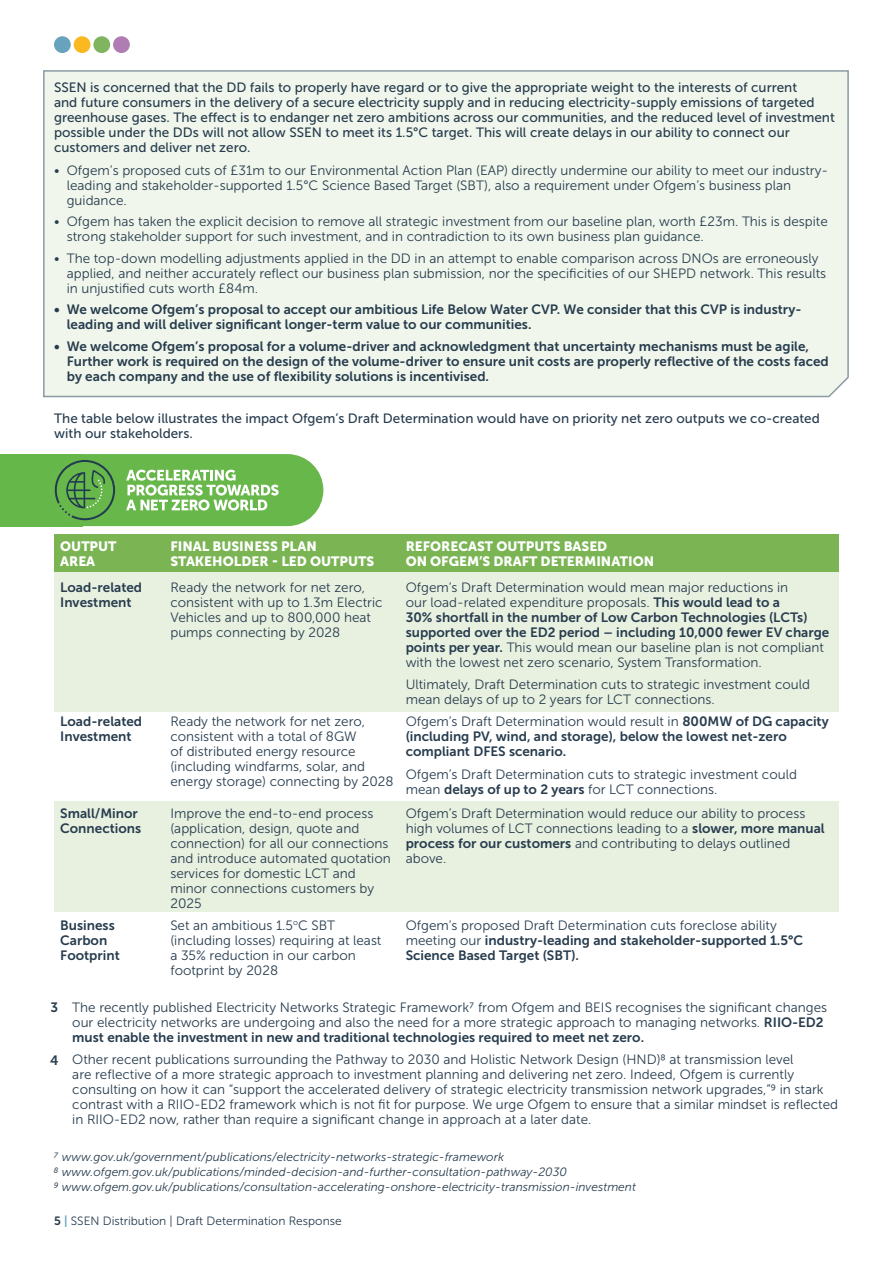
<style>
.page{position:relative;width:893px;height:1263px;background:#fff}
.page>*{position:absolute;margin:0;border:0;box-sizing:border-box;transform-origin:0 0}
.body{font:13.5px/15px "Museo Sans 300";color:#273c4e}
.body-2{font:13.5px/15px "Museo Sans 700";color:#273c4e}
.bolder_body{font:13.5px/15px "Museo Sans 500";color:#273c4e}
.body-3{font:13.5px/15px "Museo Sans 500";color:#273c4e}
.table_header{font:13.5px/15px "Museo Sans 900";color:#fff}
.numbers_highlight{font:13.5px "Museo Sans 700";color:#273c4e}
.qualifier{font:italic 12px "Museo Sans 300";color:#273c4e}
.t1{font:12px "Museo Sans 300";color:#273c4e}
.s1{font-family:"Museo Sans 700"}
.s2{font-family:"Museo Sans 300"}
.s3{font-family:"Museo Sans 700";color:#65a2bc}
</style>
<div class="page">
<div style="left:43px;top:70px;width:806px;height:328px;background:#f0f6eb"></div>
<div style="left:54px;top:535px;width:785px;height:37px;background:#7ab453"></div>
<div style="left:54px;top:572px;width:785px;height:139px;background:#e8f0e0"></div>
<div style="left:54px;top:801px;width:785px;height:111px;background:#e8f0e0"></div>
<div style="left:0;top:454px;width:83px;height:72px;background:#66b749"></div>
<div style="left:49px;top:454px;width:274px;height:72px;background:#68b74a;border-radius:36px"></div>
<svg style="left:126px;top:470px;width:153px;height:40px"></svg>
<svg style="left:54px;top:460px;width:61px;height:61px"></svg>
<div style="left:113px;top:36px;width:17px;height:17px;background:#af7cb3;border-radius:50%"></div>
<div style="left:93px;top:36px;width:17px;height:17px;background:#7eb55e;border-radius:50%"></div>
<div style="left:74px;top:36px;width:16px;height:17px;background:#fab821;border-radius:50%"></div>
<div style="left:54px;top:36px;width:17px;height:17px;background:#69a2bc;border-radius:50%"></div>
<p class="bolder_body" style="left:54px;top:80px;width:782px">SSEN is concerned that the DD fails to properly have regard or to give the appropriate weight to the interests of current<br>and future consumers in the delivery of a secure electricity supply and in reducing electricity-supply emissions of targeted greenhouse gases. The effect is to endanger net zero ambitions across our communities, and the reduced level of investment possible under the DDs will not allow SSEN to meet its 1.5°C target. This will create delays in our ability to connect our customers and deliver net zero.</p>
<p class="body" style="left:67px;top:163px;width:763px;text-indent:-13px">• Ofgem’s proposed cuts of £31m to our Environmental Action Plan (EAP) directly undermine our ability to meet our industry&shy;leading and stakeholder-supported 1.5°C Science Based Target (SBT), also a requirement under Ofgem’s business plan guidance.</p>
<p class="body" style="left:67px;top:214px;width:763px;text-indent:-13px">• Ofgem has taken the explicit decision to remove all strategic investment from our baseline plan, worth £23m. This is despite strong stakeholder support for such investment, and in contradiction to its own business plan guidance.</p>
<p class="body" style="left:67px;top:251px;width:761px;text-indent:-13px">• The top-down modelling adjustments applied in the DD in an attempt to enable comparison across DNOs are erroneously applied, and neither accurately reflect our business plan submission, nor the specificities of our SHEPD network. This results in unjustified cuts worth £84m.</p>
<p class="body-2" style="left:67px;top:302px;width:736px;text-indent:-13px">• We welcome Ofgem’s proposal to accept our ambitious Life Below Water CVP. We consider that this CVP is industry&shy;leading and will deliver significant longer-term value to our communities.</p>
<p class="body-2" style="left:67px;top:338px;width:763px;text-indent:-13px">• We welcome Ofgem’s proposal for a volume-driver and acknowledgment that uncertainty mechanisms must be agile,<br>Further work is required on the design of the volume-driver to ensure unit costs are properly reflective of the costs faced by each company and the use of flexibility solutions is incentivised.</p>
<p class="body-3" style="left:54px;top:410px;width:767px">The table below illustrates the impact Ofgem’s Draft Determination would have on priority net zero outputs we co-created with our stakeholders.</p>
<p class="table_header" style="left:60px;top:539px;width:58px">OUTPUT<br>AREA</p>
<p class="table_header" style="left:170px;top:539px;width:205px">FINAL BUSINESS PLAN<br>STAKEHOLDER - LED OUTPUTS</p>
<p class="table_header" style="left:406px;top:539px;width:250px">REFORECAST OUTPUTS BASED<br>ON OFGEM’S DRAFT DETERMINATION</p>
<p class="body-2" style="left:60px;top:579px;width:83px">Load-related<br>Investment</p>
<p class="body" style="left:170px;top:579px;width:214px">Ready the network for net zero, consistent with up to 1.3m Electric<br>Vehicles and up to 800,000 heat pumps connecting by 2028</p>
<p class="body" style="left:406px;top:579px;width:425px">Ofgem’s Draft Determination would mean major reductions in<br>our load-related expenditure proposals. <span class="s1">This would lead to a<br>30% shortfall in the number of Low Carbon Technologies (LCTs) supported over the ED2 period – including 10,000 fewer EV charge points per year.</span> This would mean our baseline plan is not compliant with the lowest net zero scenario, System Transformation.</p>
<p class="body" style="left:406px;top:677px;width:406px">Ultimately, Draft Determination cuts to strategic investment could mean delays of up to 2 years for LCT connections.</p>
<p class="body-2" style="left:60px;top:714px;width:83px">Load-related<br>Investment</p>
<p class="body" style="left:170px;top:714px;width:225px">Ready the network for net zero, consistent with a total of 8GW<br>of distributed energy resource (including windfarms, solar, and energy storage) connecting by 2028</p>
<p class="body-2" style="left:406px;top:714px;width:425px"><span class="s2">Ofgem’s Draft Determination would result in</span> 800MW of DG capacity (including PV, wind, and storage), below the lowest net-zero compliant DFES scenario.</p>
<p class="body" style="left:406px;top:767px;width:393px">Ofgem’s Draft Determination cuts to strategic investment could mean <span class="s1">delays of up to 2 years</span> for LCT connections.</p>
<p class="body-2" style="left:60px;top:805px;width:82px">Small/Minor<br>Connections</p>
<p class="body" style="left:170px;top:805px;width:222px">Improve the end-to-end process (application, design, quote and connection) for all our connections and introduce automated quotation services for domestic LCT and minor connections customers by<br>2025</p>
<p class="body" style="left:406px;top:805px;width:421px">Ofgem’s Draft Determination would reduce our ability to process high volumes of LCT connections leading to a <span class="s1">slower, more manual process for our customers</span> and contributing to delays outlined above.</p>
<p class="body-2" style="left:60px;top:917px;width:61px">Business<br>Carbon<br>Footprint</p>
<p class="body" style="left:170px;top:917px;width:213px">Set an ambitious 1.5<sup>o</sup>C SBT (including losses) requiring at least a 35% reduction in our carbon footprint by 2028</p>
<p class="body-2" style="left:406px;top:917px;width:399px"><span class="s2">Ofgem’s proposed Draft Determination cuts foreclose ability meeting our</span> industry-leading and stakeholder-supported 1.5°C<br>Science Based Target (SBT).</p>
<p class="numbers_highlight" style="left:50px;top:999px;width:9px">3</p>
<p class="numbers_highlight" style="left:50px;top:1053px;width:10px">4</p>
<p class="body" style="left:72px;top:999px;width:756px">The recently published Electricity Networks Strategic Framework7 from Ofgem and BEIS recognises the significant changes our electricity networks are undergoing and also the need for a more strategic approach to managing networks. <span class="s1">RIIO-ED2 must enable the investment in new and traditional technologies required to meet net zero.</span></p>
<p class="body" style="left:72px;top:1052px;width:767px">Other recent publications surrounding the Pathway to 2030 and Holistic Network Design (HND)8 at transmission level<br>are reflective of a more strategic approach to investment planning and delivering net zero. Indeed, Ofgem is currently consulting on how it can “support the accelerated delivery of strategic electricity transmission network upgrades,”9 in stark contrast with a RIIO-ED2 framework which is not fit for purpose. We urge Ofgem to ensure that a similar mindset is reflected in RIIO-ED2 now, rather than require a significant change in approach at a later date.</p>
<p class="qualifier" style="left:54px;top:1151px;width:452px">7 www.gov.uk/government/publications/electricity-networks-strategic-framework</p>
<p class="qualifier" style="left:54px;top:1166px;width:515px">8 www.ofgem.gov.uk/publications/minded-decision-and-further-consultation-pathway-2030</p>
<p class="qualifier" style="left:54px;top:1180px;width:583px">9 www.ofgem.gov.uk/publications/consultation-accelerating-onshore-electricity-transmission-investment</p>
<p class="t1" style="left:54px;top:1214px;width:289px"><span class="s1">5</span> <span class="s3">|</span> SSEN Distribution | Draft Determination Response</p>
</div>
